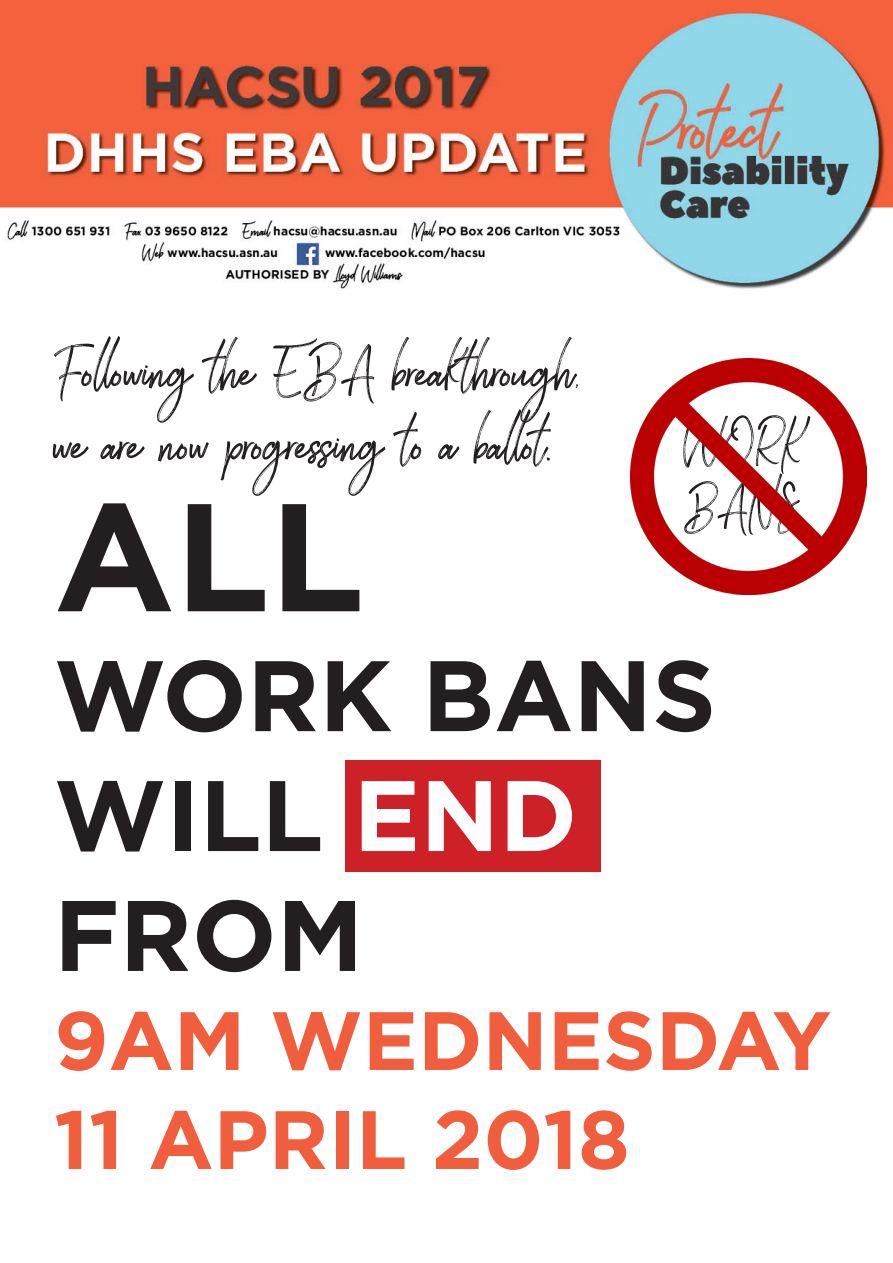
<style>
.page{position:relative;width:893px;height:1263px;background:#fff}
.page>*{position:absolute;margin:0;border:0;box-sizing:border-box;transform-origin:0 0}
.t1{font:700 153px "Gotham";color:#231f20}
.t2{font:700 99.9px/119.9px "Gotham";color:#231f20}
.t3{font:700 82.5px "Gotham";color:#f15e3e}
.t4{font:60.9px "Brownhill Script";color:#231f20}
.t5{font:54px "Brownhill Script";color:#231f20}
.s1{color:#fff}
</style>
<div class="page">
<div style="left:345px;top:760px;width:256px;height:112px;background:#cd2027"></div>
<img style="left:0;top:0;width:893px;height:289px">
<img style="left:630px;top:358px;width:236px;height:237px">
<p class="t4" style="left:54px;top:329px;width:532px">Following the EBA breakthrough,</p>
<p class="t4" style="left:54px;top:403px;width:502px">we are now progressing to a ballot.</p>
<p class="t1" style="left:54px;top:469px;width:312px">ALL</p>
<p class="t5" style="left:683px;top:405px;width:120px">WORK</p>
<p class="t5" style="left:684px;top:470px;width:118px">BANS</p>
<p class="t2" style="left:54px;top:633px;width:664px">WORK BANS<br>WILL <span class="s1">END<br></span>FROM</p>
<p class="t3" style="left:54px;top:993px;width:779px">9AM WEDNESDAY</p>
<p class="t3" style="left:54px;top:1092px;width:577px">11 APRIL 2018</p>
</div>
